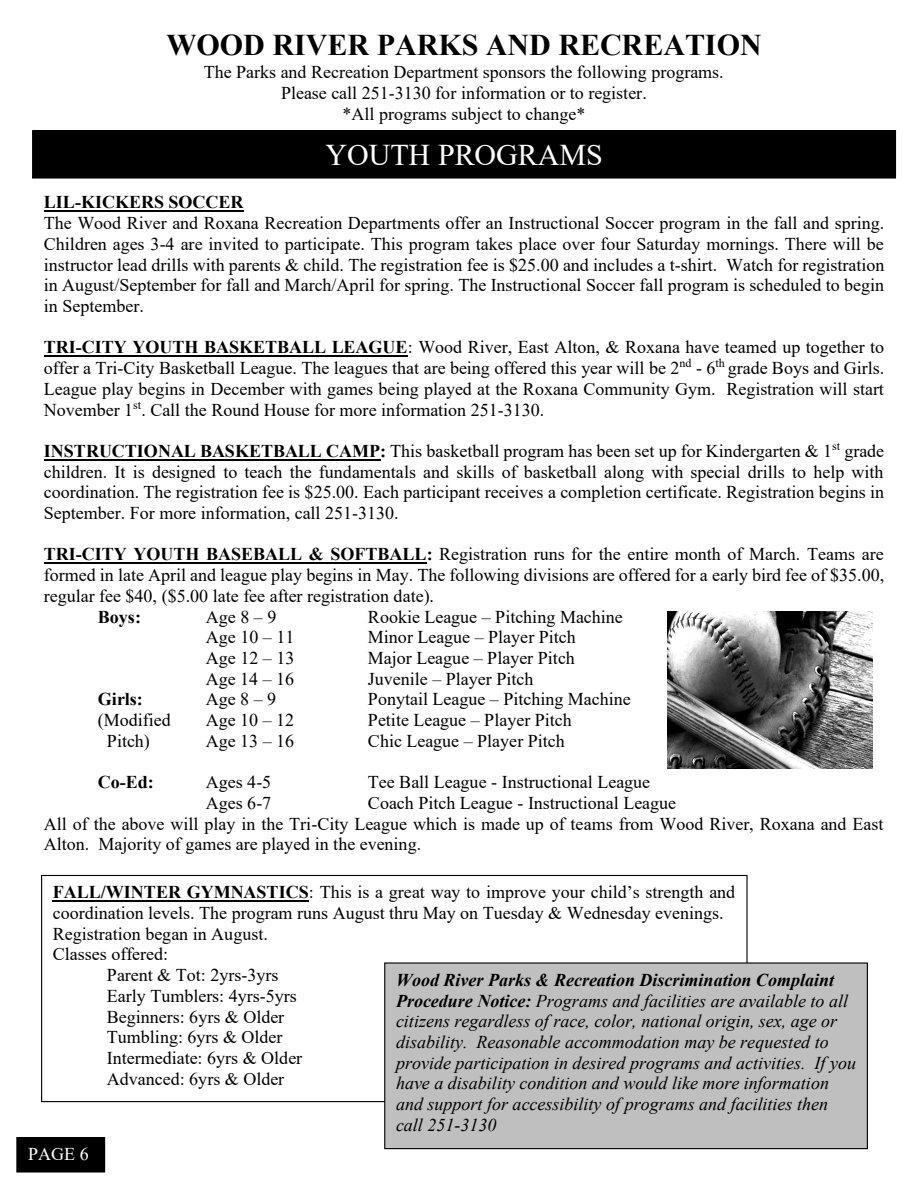
<style>
.page{position:relative;width:918px;height:1188px;background:#fff}
.page>*{position:absolute;margin:0;border:0;box-sizing:border-box;transform-origin:0 0}
.t1{font:700 30px "Times New Roman";color:#000}
.t2{font:30px "Times New Roman";color:#fff}
.t3{font:18px/20.7px "Times New Roman";color:#000}
.t4{font:italic 18px/20.7px "Times New Roman";color:#000}
.t5{font:700 18px "Times New Roman";color:#000}
.t6{font:18px "Times New Roman";color:#fff}
.s1{font-weight:700}
</style>
<div class="page">
<hr style="left:44px;top:210px;width:200px;height:2px;background:#000">
<hr style="left:44px;top:355px;width:364px;height:2px;background:#000">
<hr style="left:44px;top:459px;width:336px;height:2px;background:#000">
<hr style="left:44px;top:562px;width:383px;height:2px;background:#000">
<div style="left:33px;top:131px;width:863px;height:47px;background:#000"></div>
<div style="left:32px;top:130px;width:864px;height:49px;border:1px solid #000"></div>
<hr style="left:53px;top:900px;width:256px;height:2px;background:#000">
<div style="left:17px;top:1138px;width:88px;height:34px;background:#000"></div>
<div style="left:16px;top:1137px;width:89px;height:36px;border:1px solid #000"></div>
<div style="left:385px;top:963px;width:482px;height:186px;background:#bfbfbf"></div>
<div style="left:384px;top:962px;width:484px;height:187px;border:1px solid #000"></div>
<img style="left:667px;top:611px;width:206px;height:158px">
<p class="t1" style="left:167px;top:24px;width:597px">WOOD RIVER PARKS AND RECREATION</p>
<p class="t3" style="left:204px;top:62px;width:522px;text-align:center">The Parks and Recreation Department sponsors the following programs.<br>Please call 251-3130 for information or to register.<br>*All programs subject to change*</p>
<p class="t2" style="left:325px;top:134px;width:279px">YOUTH PROGRAMS</p>
<p class="t3" style="left:44px;top:192px;width:842px"><span class="s1">LIL-KICKERS SOCCER<br></span>The Wood River and Roxana Recreation Departments offer an Instructional Soccer program in the fall and spring.<br>Children ages 3-4 are invited to participate. This program takes place over four Saturday mornings. There will be instructor lead drills with parents &amp; child. The registration fee is $25.00 and includes a t-shirt. Watch for registration in August/September for fall and March/April for spring. The Instructional Soccer fall program is scheduled to begin in September.</p>
<p class="t3" style="left:44px;top:336px;width:842px;text-align:justify"><span class="s1">TRI-CITY YOUTH BASKETBALL LEAGUE</span>: Wood River, East Alton, &amp; Roxana have teamed up together to offer a Tri-City Basketball League. The leagues that are being offered this year will be 2<sup>nd</sup> - 6<sup>th</sup> grade Boys and Girls.<br>League play begins in December with games being played at the Roxana Community Gym. Registration will start November 1<sup>st</sup>. Call the Round House for more information 251-3130.</p>
<p class="t3" style="left:44px;top:440px;width:842px;text-align:justify"><span class="s1">INSTRUCTIONAL BASKETBALL CAMP:</span> This basketball program has been set up for Kindergarten &amp; 1<sup>st</sup> grade children. It is designed to teach the fundamentals and skills of basketball along with special drills to help with coordination. The registration fee is $25.00. Each participant receives a completion certificate. Registration begins in September. For more information, call 251-3130.</p>
<p class="t3" style="left:44px;top:543px;width:841px"><span class="s1">TRI-CITY YOUTH BASEBALL &amp; SOFTBALL:</span> Registration runs for the entire month of March. Teams are</p>
<p class="t3" style="left:44px;top:564px;width:842px">formed in late April and league play begins in May. The following divisions are offered for a early bird fee of $35.00,</p>
<p class="t3" style="left:44px;top:585px;width:392px">regular fee $40, ($5.00 late fee after registration date).</p>
<p class="t5" style="left:98px;top:604px;width:45px">Boys:</p>
<p class="t3" style="left:206px;top:606px;width:72px">Age 8 – 9</p>
<p class="t3" style="left:368px;top:606px;width:256px">Rookie League – Pitching Machine</p>
<p class="t3" style="left:206px;top:626px;width:90px">Age 10 – 11</p>
<p class="t3" style="left:368px;top:626px;width:209px">Minor League – Player Pitch</p>
<p class="t3" style="left:206px;top:647px;width:90px">Age 12 – 13</p>
<p class="t3" style="left:368px;top:647px;width:208px">Major League – Player Pitch</p>
<p class="t3" style="left:206px;top:668px;width:90px">Age 14 – 16</p>
<p class="t3" style="left:368px;top:668px;width:167px">Juvenile – Player Pitch</p>
<p class="t5" style="left:98px;top:686px;width:46px">Girls:</p>
<p class="t3" style="left:206px;top:688px;width:72px">Age 8 – 9</p>
<p class="t3" style="left:368px;top:688px;width:264px">Ponytail League – Pitching Machine</p>
<p class="t3" style="left:98px;top:709px;width:74px">(Modified</p>
<p class="t3" style="left:206px;top:709px;width:90px">Age 10 – 12</p>
<p class="t3" style="left:368px;top:709px;width:205px">Petite League – Player Pitch</p>
<p class="t3" style="left:107px;top:730px;width:45px">Pitch)</p>
<p class="t3" style="left:206px;top:730px;width:90px">Age 13 – 16</p>
<p class="t3" style="left:368px;top:730px;width:198px">Chic League – Player Pitch</p>
<p class="t5" style="left:98px;top:769px;width:57px">Co-Ed:</p>
<p class="t3" style="left:206px;top:771px;width:67px">Ages 4-5</p>
<p class="t3" style="left:368px;top:771px;width:284px">Tee Ball League - Instructional League</p>
<p class="t3" style="left:206px;top:792px;width:67px">Ages 6-7</p>
<p class="t3" style="left:44px;top:792px;width:841px;text-indent:324px">Coach Pitch League - Instructional League<br>All of the above will play in the Tri-City League which is made up of teams from Wood River, Roxana and East<br>Alton. Majority of games are played in the evening.</p>
<p class="t3" style="left:53px;top:881px;width:684px"><span class="s1">FALL/WINTER GYMNASTICS</span>: This is a great way to improve your child’s strength and</p>
<p class="t3" style="left:53px;top:902px;width:672px">coordination levels. The program runs August thru May on Tuesday &amp; Wednesday evenings.</p>
<p class="t3" style="left:53px;top:923px;width:217px">Registration began in August.</p>
<p class="t3" style="left:53px;top:944px;width:117px">Classes offered:</p>
<p class="t3" style="left:107px;top:964px;width:173px">Parent &amp; Tot: 2yrs-3yrs</p>
<p class="t3" style="left:107px;top:985px;width:191px">Early Tumblers: 4yrs-5yrs</p>
<p class="t3" style="left:107px;top:1006px;width:179px">Beginners: 6yrs &amp; Older</p>
<p class="t3" style="left:107px;top:1026px;width:177px">Tumbling: 6yrs &amp; Older</p>
<p class="t3" style="left:107px;top:1047px;width:197px">Intermediate: 6yrs &amp; Older</p>
<p class="t3" style="left:107px;top:1068px;width:179px">Advanced: 6yrs &amp; Older</p>
<p class="t4" style="left:396px;top:969px;width:462px"><span class="s1">Wood River Parks &amp; Recreation Discrimination Complaint Procedure Notice:</span> Programs and facilities are available to all citizens regardless of race, color, national origin, sex, age or disability. Reasonable accommodation may be requested to provide participation in desired programs and activities. If you have a disability condition and would like more information and support for accessibility of programs and facilities then call 251-3130</p>
<p class="t6" style="left:28px;top:1142px;width:62px">PAGE 6</p>
</div>
